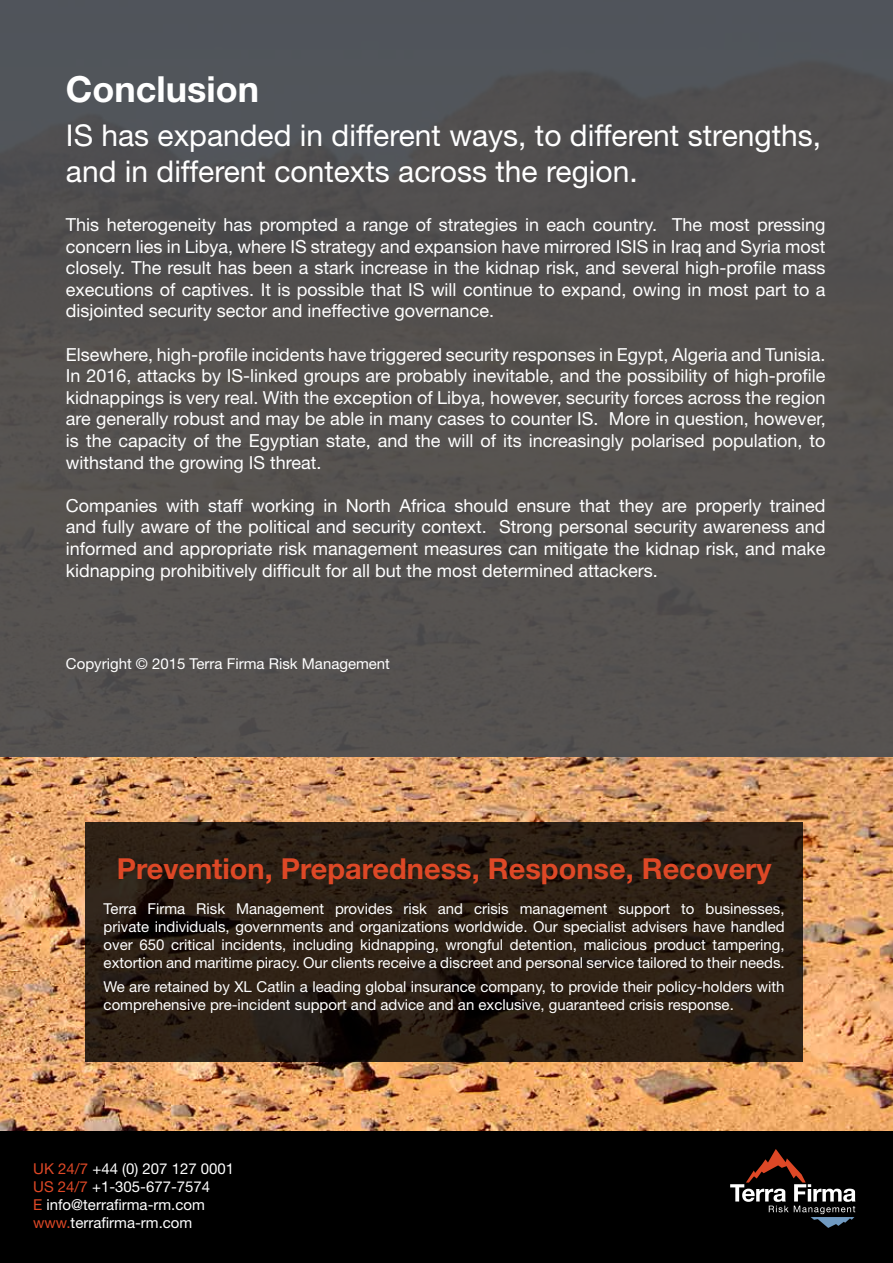
<style>
.page{position:relative;width:893px;height:1263px;background:#fff}
.page>*{position:absolute;margin:0;border:0;box-sizing:border-box;transform-origin:0 0}
.t1{font:700 36px "Helvetica Neue";color:#fff}
.t2{font:30px/36px "Helvetica Neue";color:#fff}
.t3{font:700 28.95px "Helvetica Neue";color:#de4826}
.t4{font:18px/21.6px "Helvetica Neue";color:#fff;text-align:justify}
.t5{font:15px/18px "Helvetica Neue";color:#fff}
.s1{color:#de4826}
</style>
<div class="page">
<img style="left:0;top:757px;width:893px;height:374px">
<svg style="left:86px;top:822px;width:717px;height:240px;background:#2a1e13"></svg>
<div style="left:0;top:1131px;width:893px;height:132px;background:#000"></div>
<svg style="left:730px;top:1149px;width:125px;height:79px"></svg>
<img style="left:0;top:0;width:893px;height:757px">
<h1 class="t1" style="left:66px;top:67px;width:195px">Conclusion</h1>
<h2 class="t2" style="left:66px;top:117px;width:757px">IS has expanded in different ways, to different strengths, and in different contexts across the region.</h2>
<p class="t4" style="left:66px;top:214px;width:761px">This heterogeneity has prompted a range of strategies in each country. The most pressing concern lies in Libya, where IS strategy and expansion have mirrored ISIS in Iraq and Syria most closely. The result has been a stark increase in the kidnap risk, and several high-profile mass executions of captives. It is possible that IS will continue to expand, owing in most part to a disjointed security sector and ineffective governance.</p>
<p class="t4" style="left:66px;top:343px;width:761px">Elsewhere, high-profile incidents have triggered security responses in Egypt, Algeria and Tunisia.<br>In 2016, attacks by IS-linked groups are probably inevitable, and the possibility of high-profile kidnappings is very real. With the exception of Libya, however, security forces across the region are generally robust and may be able in many cases to counter IS. More in question, however, is the capacity of the Egyptian state, and the will of its increasingly polarised population, to withstand the growing IS threat.</p>
<p class="t4" style="left:66px;top:494px;width:761px">Companies with staff working in North Africa should ensure that they are properly trained and fully aware of the political and security context. Strong personal security awareness and informed and appropriate risk management measures can mitigate the kidnap risk, and make kidnapping prohibitively difficult for all but the most determined attackers.</p>
<p class="t5" style="left:66px;top:654px;width:326px">Copyright © 2015 Terra Firma Risk Management</p>
<h3 class="t3" style="left:117px;top:851px;width:656px">Prevention, Preparedness, Response, Recovery</h3>
<p class="t5" style="left:104px;top:899px;width:683px;text-align:justify">Terra Firma Risk Management provides risk and crisis management support to businesses, private individuals, governments and organizations worldwide. Our specialist advisers have handled over 650 critical incidents, including kidnapping, wrongful detention, malicious product tampering, extortion and maritime piracy. Our clients receive a discreet and personal service tailored to their needs.</p>
<p class="t5" style="left:104px;top:978px;width:682px">We are retained by XL Catlin a leading global insurance company, to provide their policy-holders with comprehensive pre-incident support and advice and an exclusive, guaranteed crisis response.</p>
<p class="t5" style="left:33px;top:1159px;width:203px"><span class="s1">UK 24/7</span> +44 (0) 207 127 0001<br><span class="s1">US 24/7</span> +1-305-677-7574<br><span class="s1">E</span> info@terrafirma-rm.com <span class="s1">www.</span>terrafirma-rm.com</p>
</div>
